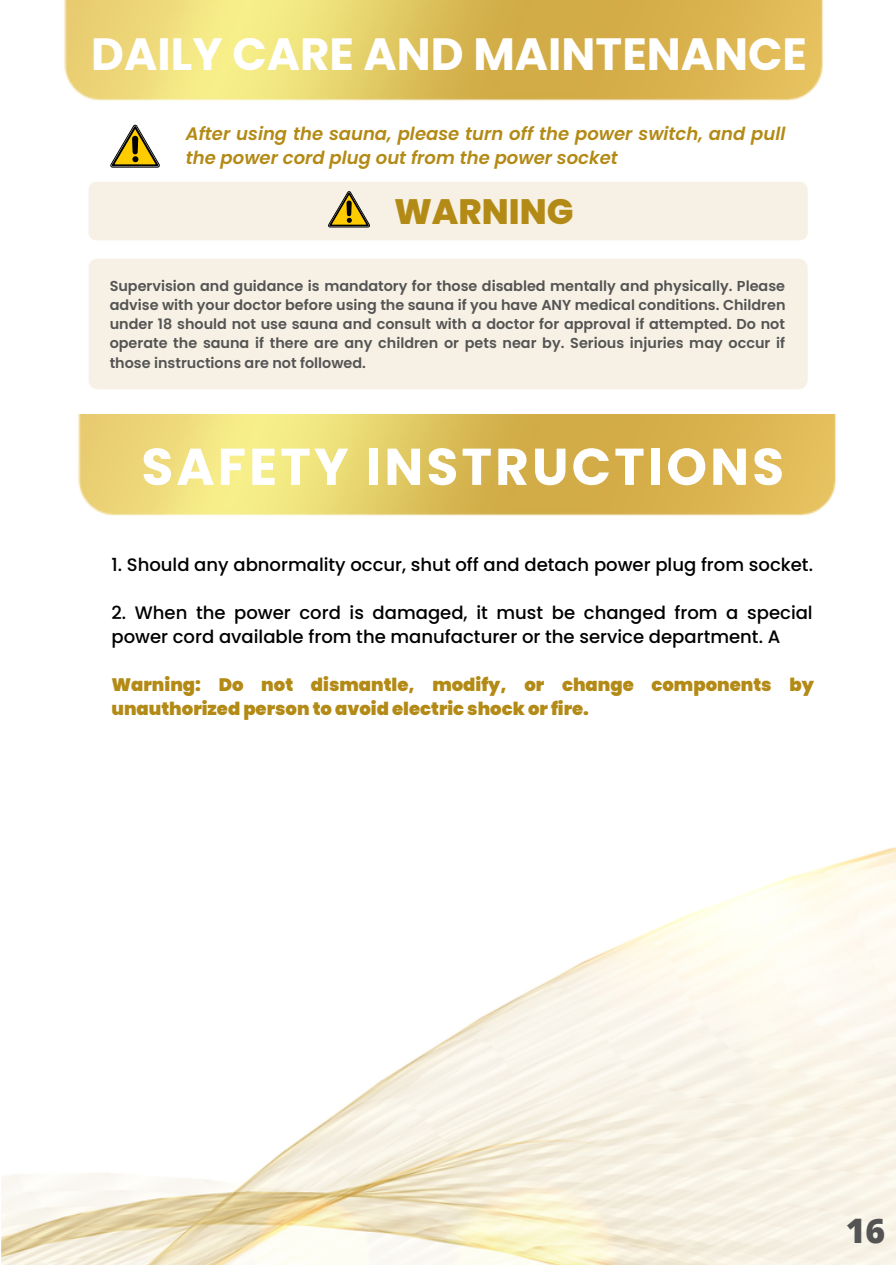
<style>
.page{position:relative;width:896px;height:1265px;background:#fff}
.page>*{position:absolute;margin:0;border:0;box-sizing:border-box;transform-origin:0 0}
.t1{font:700 51.6px "Poppins";letter-spacing:.06em;color:#fff}
.t2{font:700 45.3px "Poppins";color:#fff}
.t3{font:800 35.4px "Poppins";color:#b38a15}
.t4{font:800 33.6px "Open Sans";color:#545454}
.t5{font:500 18px/24px "Poppins";color:#000}
.t6{font:900 18px/24px "Poppins";color:#b38a15}
.t7{font:italic 600 18px/24px "Poppins";color:#b38a15}
.t8{font:600 14.4px/19.2px "Poppins";color:#545454;text-align:justify}
</style>
<div class="page">
<img style="left:1px;top:182px;width:895px;height:1082px">
<img style="left:64px;top:0;width:759px;height:125px">
<svg style="left:110px;top:125px;width:50px;height:43px"></svg>
<div style="left:88px;top:182px;width:719px;height:58px;background:#f6f1e4;border-radius:8px"></div>
<div style="left:88px;top:258px;width:719px;height:131px;background:#f6f1e4;border-radius:9px"></div>
<svg style="left:328px;top:191px;width:42px;height:36px"></svg>
<img style="left:66px;top:415px;width:794px;height:139px">
<h2 class="t2" style="left:91px;top:23px;width:717px">DAILY CARE AND MAINTENANCE</h2>
<p class="t7" style="left:186px;top:121px;width:601px">After using the sauna, please turn off the power switch, and pull the power cord plug out from the power socket</p>
<h3 class="t3" style="left:394px;top:187px;width:181px">WARNING</h3>
<p class="t8" style="left:110px;top:276px;width:677px">Supervision and guidance is mandatory for those disabled mentally and physically. Please advise with your doctor before using the sauna if you have ANY medical conditions. Children under 18 should not use sauna and consult with a doctor for approval if attempted. Do not operate the sauna if there are any children or pets near by. Serious injuries may occur if those instructions are not followed.</p>
<h1 class="t1" style="left:141px;top:431px;width:644px">SAFETY INSTRUCTIONS</h1>
<p class="t5" style="left:111px;top:553px;width:703px">1. Should any abnormality occur, shut off and detach power plug from socket.</p>
<p class="t5" style="left:111px;top:601px;width:702px">2. When the power cord is damaged, it must be changed from a special power cord available from the manufacturer or the service department. A</p>
<p class="t6" style="left:111px;top:673px;width:704px">Warning: Do not dismantle, modify, or change components by unauthorized person to avoid electric shock or fire.</p>
<h3 class="t4" style="left:845px;top:1207px;width:41px">16</h3>
</div>
